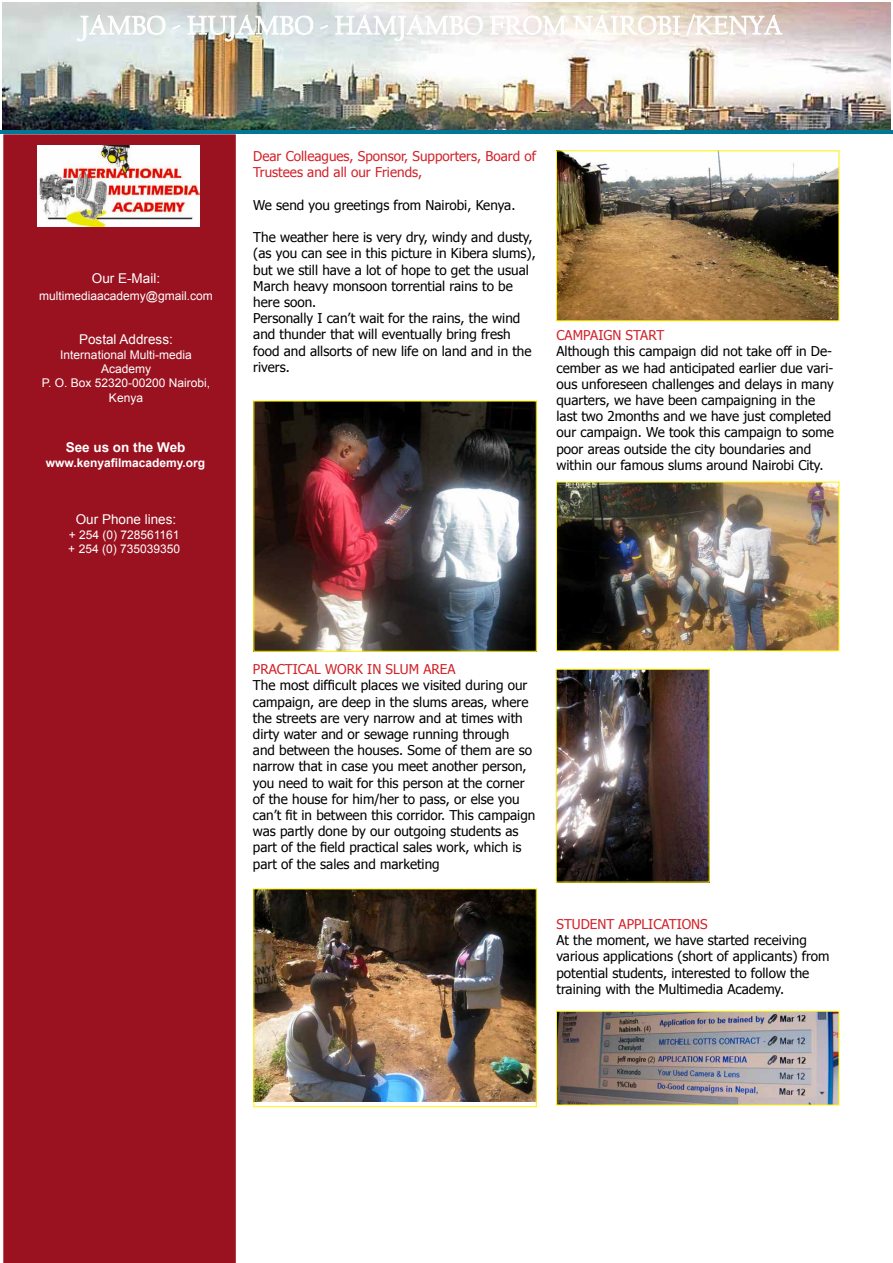
<style>
.page{position:relative;width:893px;height:1263px;background:#fff}
.page>*{position:absolute;margin:0;border:0;box-sizing:border-box;transform-origin:0 0}
.t1{font:27px "Californian FB";color:#fff}
.t2{font:13.5px/16.2px "Tahoma";color:#000}
.t3{font:13.5px/16.2px "Tahoma";color:#d2232a}
.t4{font:13.5px "Arial";color:#fff}
.t5{font:700 13.5px "Arial";color:#fff}
.t6{font:12px/14.4px "Arial";color:#fff}
.t7{font:700 12px "Arial";color:#fff}
</style>
<div class="page">
<img style="left:2px;top:2px;width:889px;height:129px">
<div style="left:3px;top:134px;width:233px;height:1129px;background:#9a1220"></div>
<svg style="left:77px;top:2px;width:89px;height:40px"></svg>
<svg style="left:172px;top:25px;width:9px;height:5px"></svg>
<svg style="left:187px;top:2px;width:127px;height:40px"></svg>
<svg style="left:320px;top:25px;width:8px;height:5px"></svg>
<svg style="left:335px;top:2px;width:148px;height:40px"></svg>
<svg style="left:490px;top:2px;width:77px;height:33px"></svg>
<svg style="left:573px;top:14px;width:108px;height:22px"></svg>
<svg style="left:687px;top:10px;width:96px;height:27px"></svg>
<img style="left:38px;top:145px;width:162px;height:81px">
<img style="left:558px;top:671px;width:149px;height:209px">
<div style="left:556px;top:669px;width:153px;height:213px;border:1px solid #fff200"></div>
<img style="left:256px;top:403px;width:278px;height:246px">
<img style="left:558px;top:1013px;width:279px;height:90px">
<div style="left:556px;top:1011px;width:283px;height:94px;border:1px solid #fff200"></div>
<img style="left:256px;top:891px;width:278px;height:210px">
<img style="left:558px;top:153px;width:279px;height:166px">
<div style="left:556px;top:151px;width:283px;height:170px;border:1px solid #fff200"></div>
<img style="left:558px;top:484px;width:279px;height:165px">
<div style="left:556px;top:482px;width:283px;height:169px;border:1px solid #fff200"></div>
<hr style="left:0;top:131px;width:893px;height:3px;background:#007698">
<h1 class="t1" style="left:80px;top:10px;width:703px">JAMBO - HUJAMBO - HAMJAMBO FROM NAIROBI /KENYA</h1>
<p class="t4" style="left:92px;top:270px;width:70px">Our E-Mail:</p>
<p class="t6" style="left:39px;top:288px;width:175px">multimediaacademy@gmail.com</p>
<p class="t4" style="left:79px;top:331px;width:95px">Postal Address:</p>
<p class="t6" style="left:42px;top:347px;width:170px;text-align:center">International Multi-media<br>Academy<br>P. O. Box 52320-00200 Nairobi,<br>Kenya</p>
<p class="t5" style="left:66px;top:439px;width:121px">See us on the Web</p>
<p class="t7" style="left:46px;top:454px;width:161px">www.kenyafilmacademy.org</p>
<p class="t4" style="left:76px;top:511px;width:102px">Our Phone lines:</p>
<p class="t6" style="left:68px;top:527px;width:113px">+ 254 (0) 728561161 + 254 (0) 735039350</p>
<p class="t3" style="left:253px;top:148px;width:284px">Dear Colleagues, Sponsor, Supporters, Board of<br>Trustees and all our Friends,</p>
<p class="t2" style="left:253px;top:196px;width:264px">We send you greetings from Nairobi, Kenya.</p>
<p class="t2" style="left:253px;top:229px;width:284px">The weather here is very dry, windy and dusty, (as you can see in this picture in Kibera slums), but we still have a lot of hope to get the usual March heavy monsoon torrential rains to be here soon.<br>Personally I can’t wait for the rains, the wind and thunder that will eventually bring fresh food and allsorts of new life on land and in the rivers.</p>
<p class="t3" style="left:556px;top:327px;width:109px">CAMPAIGN START</p>
<p class="t2" style="left:556px;top:343px;width:279px">Although this campaign did not take off in De&shy;cember as we had anticipated earlier due vari&shy;ous unforeseen challenges and delays in many quarters, we have been campaigning in the last two 2months and we have just completed our campaign. We took this campaign to some poor areas outside the city boundaries and within our famous slums around Nairobi City.</p>
<p class="t3" style="left:253px;top:661px;width:204px">PRACTICAL WORK IN SLUM AREA</p>
<p class="t2" style="left:253px;top:677px;width:284px">The most difficult places we visited during our campaign, are deep in the slums areas, where the streets are very narrow and at times with dirty water and or sewage running through<br>and between the houses. Some of them are so narrow that in case you meet another person, you need to wait for this person at the corner of the house for him/her to pass, or else you can’t fit in between this corridor. This campaign was partly done by our outgoing students as part of the field practical sales work, which is part of the sales and marketing</p>
<p class="t3" style="left:556px;top:915px;width:153px">STUDENT APPLICATIONS</p>
<p class="t2" style="left:556px;top:931px;width:274px">At the moment, we have started receiving various applications (short of applicants) from potential students, interested to follow the training with the Multimedia Academy.</p>
</div>
